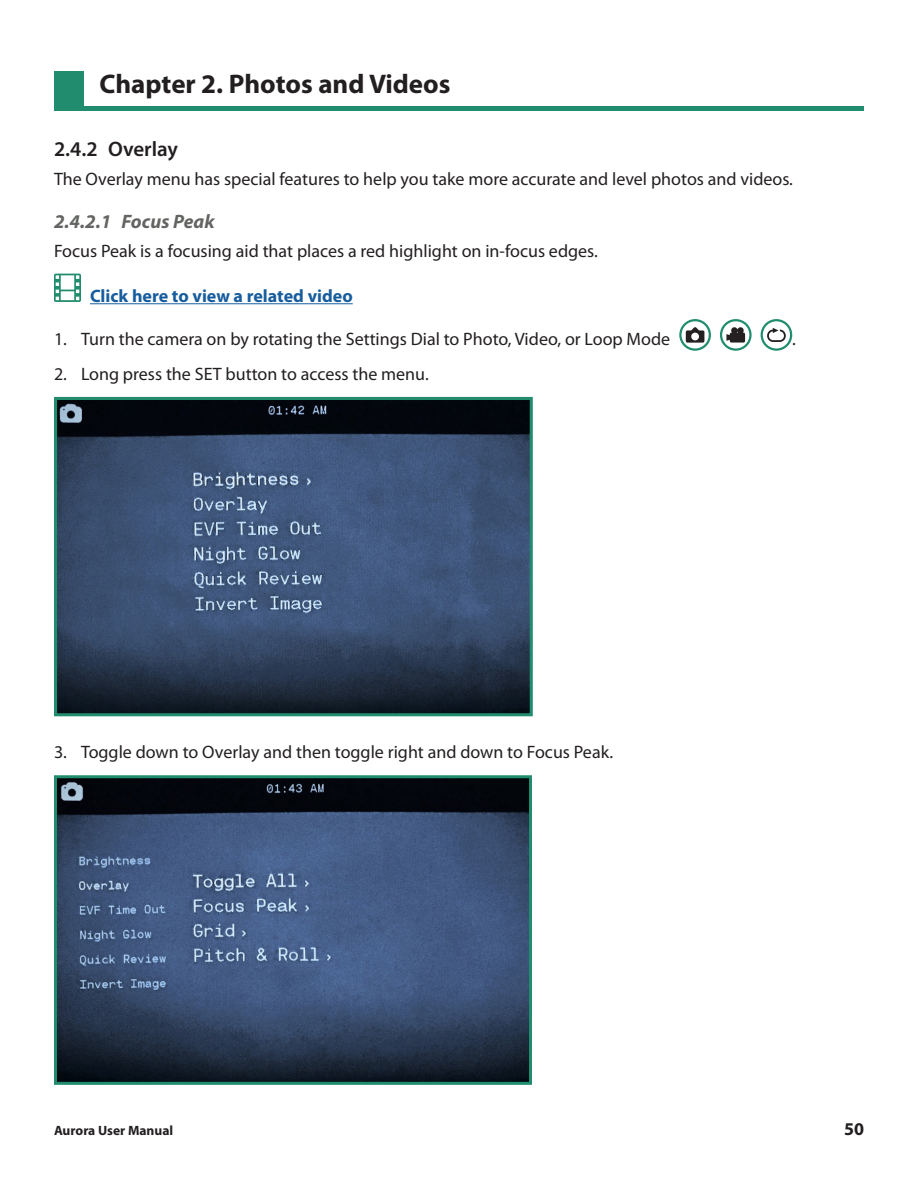
<style>
.page{position:relative;width:918px;height:1188px;background:#fff}
.page>*{position:absolute;margin:0;border:0;box-sizing:border-box;transform-origin:0 0}
.t1{font:700 27px "Myriad Pro";color:#231f20}
.t2{font:600 21px "Myriad Pro";color:#231f20}
.t3{font:italic 700 19.5px "Myriad Pro";color:#636562}
.Body{font:18px "Myriad Pro";color:#231f20}
.Highlighted_Note{font:700 18px "Myriad Pro";color:#175d9e}
.t4{font:700 18px "Myriad Pro";color:#231f20}
.t5{font:700 13.5px "Myriad Pro";color:#231f20}
</style>
<div class="page">
<hr style="left:54px;top:106px;width:810px;height:4px;background:#218d6e">
<div style="left:54px;top:71px;width:29px;height:35px;background:#218d6e"></div>
<hr style="left:90px;top:303px;width:263px;height:1px;background:#175d9e">
<svg style="left:54px;top:274px;width:27px;height:28px"></svg>
<div style="left:679px;top:319px;width:32px;height:32px;border:2px solid #218d6e;border-radius:50%"></div>
<svg style="left:686px;top:327px;width:18px;height:16px"></svg>
<div style="left:720px;top:319px;width:32px;height:32px;border:2px solid #218d6e;border-radius:50%"></div>
<svg style="left:726px;top:327px;width:19px;height:16px"></svg>
<div style="left:761px;top:319px;width:31px;height:32px;border:2px solid #218d6e;border-radius:50%"></div>
<svg style="left:767px;top:328px;width:19px;height:14px"></svg>
<img style="left:58px;top:401px;width:471px;height:311px">
<div style="left:54px;top:397px;width:479px;height:319px;border:3px solid #218d6e"></div>
<img style="left:58px;top:779px;width:470px;height:302px">
<div style="left:54px;top:775px;width:478px;height:310px;border:3px solid #218d6e"></div>
<h1 class="t1" style="left:99px;top:67px;width:353px">Chapter 2. Photos and Videos</h1>
<p class="t2" style="left:54px;top:136px;width:126px">2.4.2 Overlay</p>
<p class="Body" style="left:54px;top:167px;width:741px">The Overlay menu has special features to help you take more accurate and level photos and videos.</p>
<p class="t3" style="left:54px;top:209px;width:162px">2.4.2.1 Focus Peak</p>
<p class="Body" style="left:54px;top:239px;width:545px">Focus Peak is a focusing aid that places a red highlight on in-focus edges.</p>
<p class="Highlighted_Note" style="left:90px;top:284px;width:264px">Click here to view a related video</p>
<p class="Body" style="left:54px;top:328px;width:618px">1. Turn the camera on by rotating the Settings Dial to Photo, Video, or Loop Mode</p>
<p class="Body" style="left:792px;top:328px;width:5px">.</p>
<p class="Body" style="left:54px;top:363px;width:376px">2. Long press the SET button to access the menu.</p>
<p class="Body" style="left:54px;top:741px;width:561px">3. Toggle down to Overlay and then toggle right and down to Focus Peak.</p>
<p class="t5" style="left:54px;top:1121px;width:121px">Aurora User Manual</p>
<p class="t4" style="left:844px;top:1117px;width:21px">50</p>
</div>
